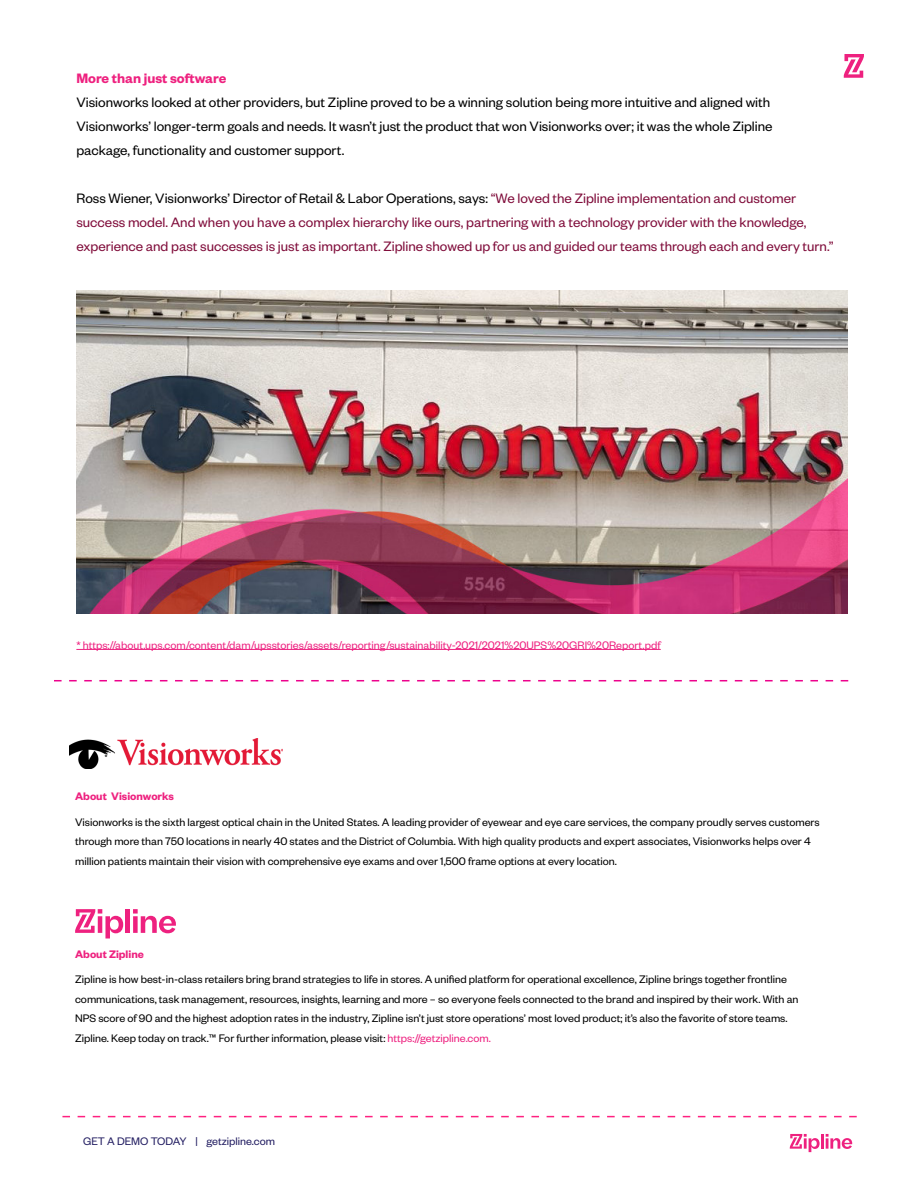
<style>
.page{position:relative;width:918px;height:1188px;background:#fff}
.page>*{position:absolute;margin:0;border:0;box-sizing:border-box;transform-origin:0 0}
.t1{font:15px "Founders Grotesk";color:#000}
.t2{font:15px/24px "Founders Grotesk";color:#800d3b}
.t3{font:600 15px "Founders Grotesk";color:#ee217f}
.t4{font:12px/19.5px "Founders Grotesk";color:#000}
.t5{font:12px "Founders Grotesk";color:#ee2180}
.t6{font:12px "Founders Grotesk";color:#231e62}
.t7{font:600 12px "Founders Grotesk";color:#ee217f}
.s1{color:#800d3b}
.s2{color:#ee2180}
</style>
<div class="page">
<svg style="left:844px;top:54px;width:20px;height:24px"></svg>
<svg style="left:790px;top:1134px;width:30px;height:18px"></svg>
<hr style="left:821px;top:1134px;width:3px;height:15px;background:#ee217f">
<svg style="left:826px;top:1134px;width:26px;height:15px"></svg>
<svg style="left:62px;top:1116px;width:795px;height:1px"></svg>
<svg style="left:54px;top:680px;width:794px;height:1px"></svg>
<svg style="left:75px;top:909px;width:48px;height:30px"></svg>
<div style="left:125px;top:909px;width:5px;height:24px;background:#ee217f"></div>
<svg style="left:133px;top:909px;width:43px;height:24px"></svg>
<img style="left:69px;top:738px;width:214px;height:31px">
<img style="left:76px;top:291px;width:771px;height:323px">
<hr style="left:76px;top:649px;width:585px;height:1px;background:#ee2180">
<p class="t3" style="left:76px;top:69px;width:151px">More than just software</p>
<p class="t1" style="left:76px;top:93px;width:695px">Visionworks looked at other providers, but Zipline proved to be a winning solution being more intuitive and aligned with</p>
<p class="t1" style="left:76px;top:117px;width:698px">Visionworks’ longer-term goals and needs. It wasn’t just the product that won Visionworks over; it was the whole Zipline</p>
<p class="t1" style="left:76px;top:141px;width:269px">package, functionality and customer support.</p>
<p class="t1" style="left:76px;top:189px;width:721px">Ross Wiener, Visionworks’ Director of Retail &amp; Labor Operations, says: <span class="s1">“We loved the Zipline implementation and customer</span></p>
<p class="t2" style="left:76px;top:209px;width:759px">success model. And when you have a complex hierarchy like ours, partnering with a technology provider with the knowledge, experience and past successes is just as important. Zipline showed up for us and guided our teams through each and every turn.”</p>
<p class="t5" style="left:76px;top:637px;width:586px">* https://about.ups.com/content/dam/upsstories/assets/reporting/sustainability-2021/2021%20UPS%20GRI%20Report.pdf</p>
<p class="t7" style="left:75px;top:789px;width:100px">About Visionworks</p>
<p class="t4" style="left:75px;top:812px;width:746px">Visionworks is the sixth largest optical chain in the United States. A leading provider of eyewear and eye care services, the company proudly serves customers through more than 750 locations in nearly 40 states and the District of Columbia. With high quality products and expert associates, Visionworks helps over 4</p>
<p class="t4" style="left:75px;top:851px;width:543px">million patients maintain their vision with comprehensive eye exams and over 1,500 frame options at every location.</p>
<p class="t7" style="left:75px;top:946px;width:70px">About Zipline</p>
<p class="t4" style="left:75px;top:969px;width:713px">Zipline is how best-in-class retailers bring brand strategies to life in stores. A unified platform for operational excellence, Zipline brings together frontline</p>
<p class="t4" style="left:75px;top:989px;width:725px">communications, task management, resources, insights, learning and more – so everyone feels connected to the brand and inspired by their work. With an</p>
<p class="t4" style="left:75px;top:1008px;width:714px">NPS score of 90 and the highest adoption rates in the industry, Zipline isn’t just store operations’ most loved product; it’s also the favorite of store teams.</p>
<p class="t4" style="left:75px;top:1028px;width:417px">Zipline. Keep today on track.™ For further information, please visit: <span class="s2">https://getzipline.com.</span></p>
<p class="t6" style="left:83px;top:1134px;width:193px">GET A DEMO TODAY | getzipline.com</p>
</div>
